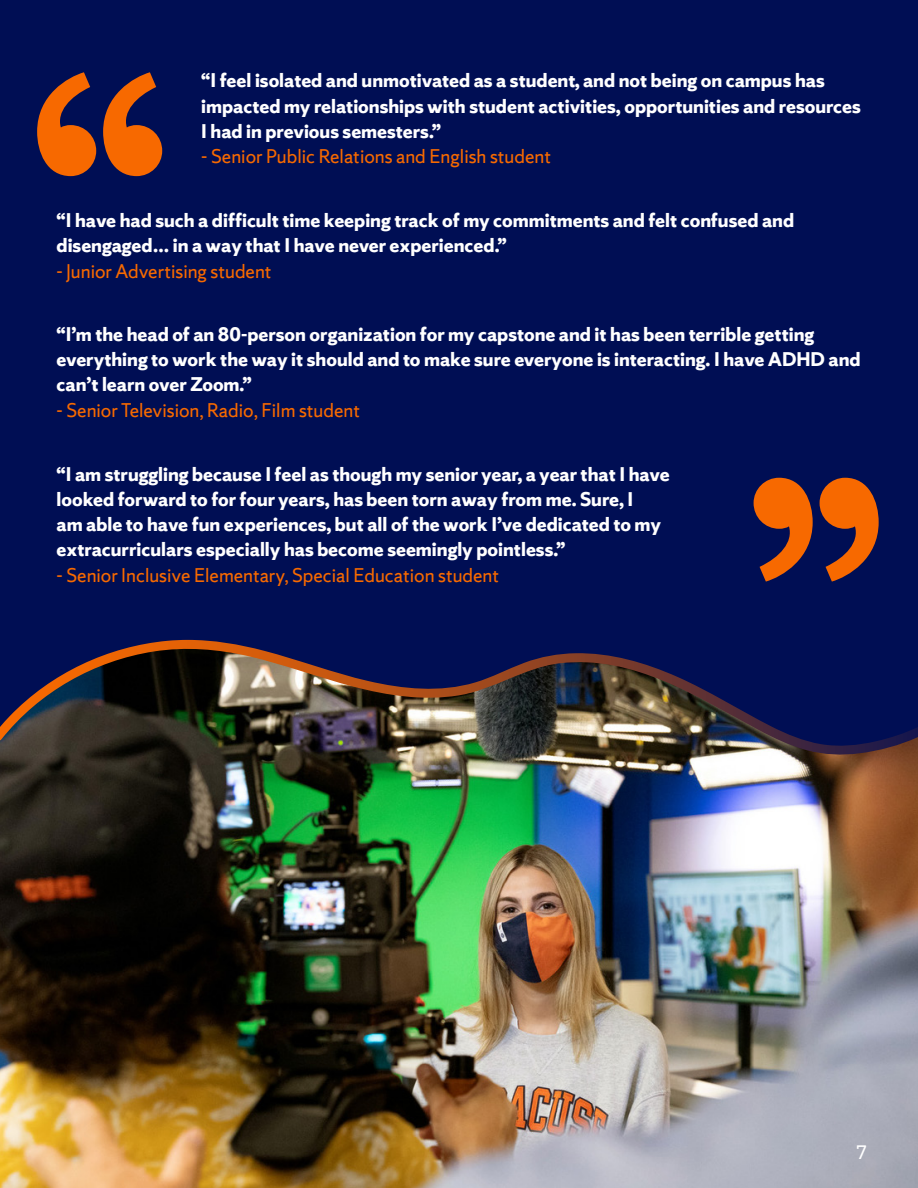
<style>
.page{position:relative;width:918px;height:1188px;background:#000e54}
.page>*{position:absolute;margin:0;border:0;box-sizing:border-box;transform-origin:0 0}
.t1{font:700 300px "Sherman Serif";color:#f76900}
.t2{font:700 21px/25.2px "Sherman Sans";color:#fff}
.t3{font:21px "Sherman Sans";color:#f76900}
.t4{font:21px "Sherman Sans";color:#fff}
</style>
<div class="page">
<img style="left:0;top:756px;width:918px;height:432px">
<img style="left:0;top:640px;width:918px;height:116px">
<p class="t1" style="left:30px;top:-12px;width:149px">“</p>
<p class="t2" style="left:201px;top:68px;width:661px">“I feel isolated and unmotivated as a student, and not being on campus has impacted my relationships with student activities, opportunities and resources<br>I had in previous semesters.”</p>
<p class="t3" style="left:201px;top:144px;width:351px">- Senior Public Relations and English student</p>
<p class="t2" style="left:57px;top:207px;width:739px">“I have had such a difficult time keeping track of my commitments and felt confused and disengaged… in a way that I have never experienced.”</p>
<p class="t3" style="left:57px;top:258px;width:217px">- Junior Advertising student</p>
<p class="t2" style="left:57px;top:321px;width:806px">“I’m the head of an 80-person organization for my capstone and it has been terrible getting everything to work the way it should and to make sure everyone is interacting. I have ADHD and can’t learn over Zoom.”</p>
<p class="t3" style="left:57px;top:398px;width:305px">- Senior Television, Radio, Film student</p>
<p class="t2" style="left:57px;top:461px;width:615px">“I am struggling because I feel as though my senior year, a year that I have looked forward to for four years, has been torn away from me. Sure, I<br>am able to have fun experiences, but all of the work I’ve dedicated to my extracurriculars especially has become seemingly pointless.”</p>
<p class="t3" style="left:57px;top:562px;width:444px">- Senior Inclusive Elementary, Special Education student</p>
<p class="t1" style="left:886px;top:666px;width:148px;rotate:-180deg">“</p>
<p class="t4" style="left:856px;top:1140px;width:13px">7</p>
</div>
